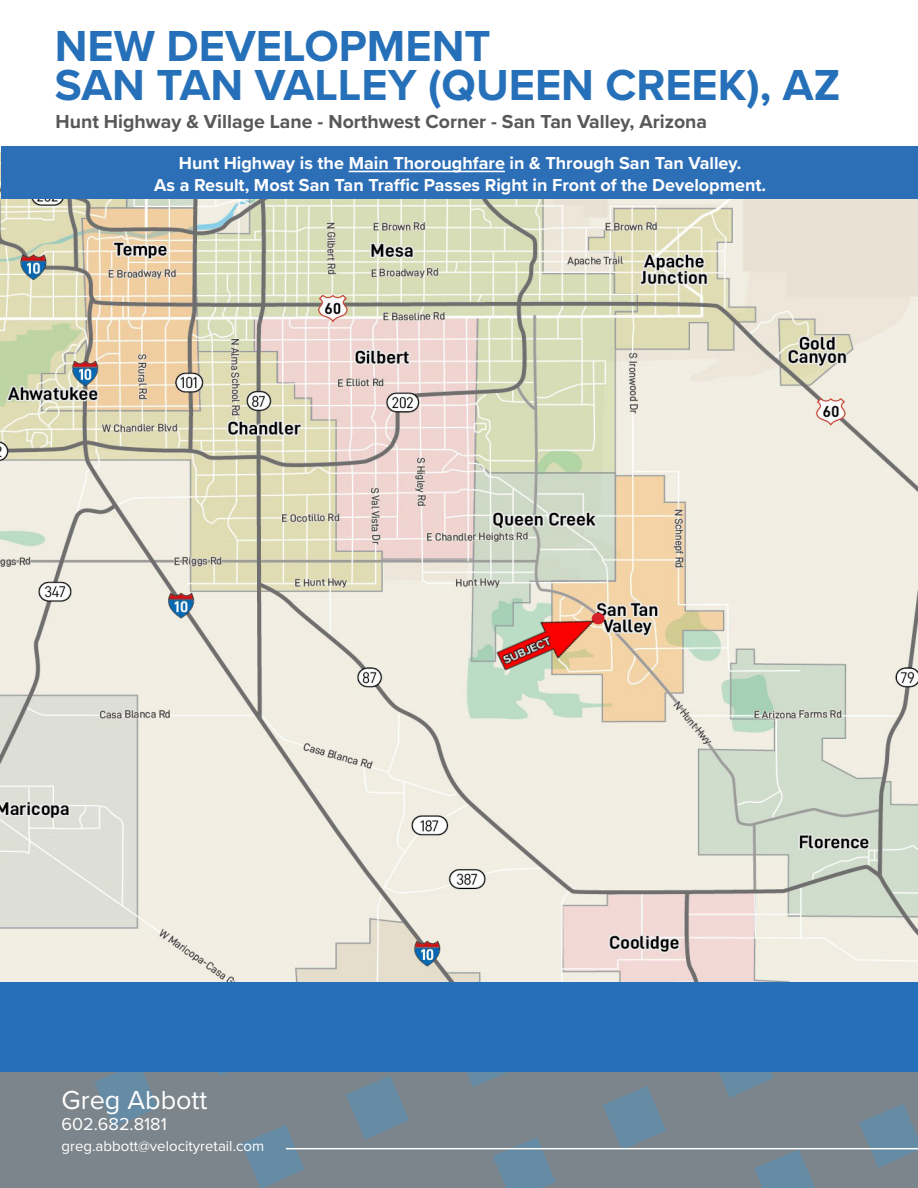
<style>
.page{position:relative;width:918px;height:1188px;background:#fff}
.page>*{position:absolute;margin:0;border:0;box-sizing:border-box;transform-origin:0 0}
.t1{font:700 45px "Proxima Nova";color:#2570b8}
.t2{font:27px "Proxima Nova";color:#fff}
.t3{font:700 19.5px "Proxima Nova";color:#57585a}
.t4{font:700 18px "Proxima Nova";color:#fff}
.t5{font:18px "Proxima Nova";color:#fff}
.t6{font:15px "Proxima Nova";color:#fff}
</style>
<div class="page">
<svg style="left:5px;top:1071px;width:913px;height:117px;background:#788690"></svg>
<hr style="left:286px;top:1148px;width:632px;height:1px;background:#fff">
<img style="left:0;top:150px;width:918px;height:832px">
<div style="left:1px;top:147px;width:917px;height:52px;background:#2d6fb7"></div>
<hr style="left:349px;top:171px;width:156px;height:1px;background:#fff">
<div style="left:0;top:982px;width:918px;height:89px;background:#2570b8"></div>
<img style="left:490px;top:600px;width:116px;height:82px">
<p class="t1" style="left:55px;top:12px;width:437px">NEW DEVELOPMENT</p>
<p class="t1" style="left:55px;top:51px;width:787px">SAN TAN VALLEY (QUEEN CREEK), AZ</p>
<p class="t3" style="left:56px;top:107px;width:653px">Hunt Highway &amp; Village Lane - Northwest Corner - San Tan Valley, Arizona</p>
<p class="t4" style="left:179px;top:150px;width:564px">Hunt Highway is the Main Thoroughfare in &amp; Through San Tan Valley.</p>
<p class="t4" style="left:154px;top:171px;width:613px">As a Result, Most San Tan Traffic Passes Right in Front of the Development.</p>
<h2 class="t2" style="left:62px;top:1080px;width:147px">Greg Abbott</h2>
<p class="t5" style="left:62px;top:1110px;width:107px">602.682.8181</p>
<p class="t6" style="left:62px;top:1135px;width:204px">greg.abbott@velocityretail.com</p>
</div>
